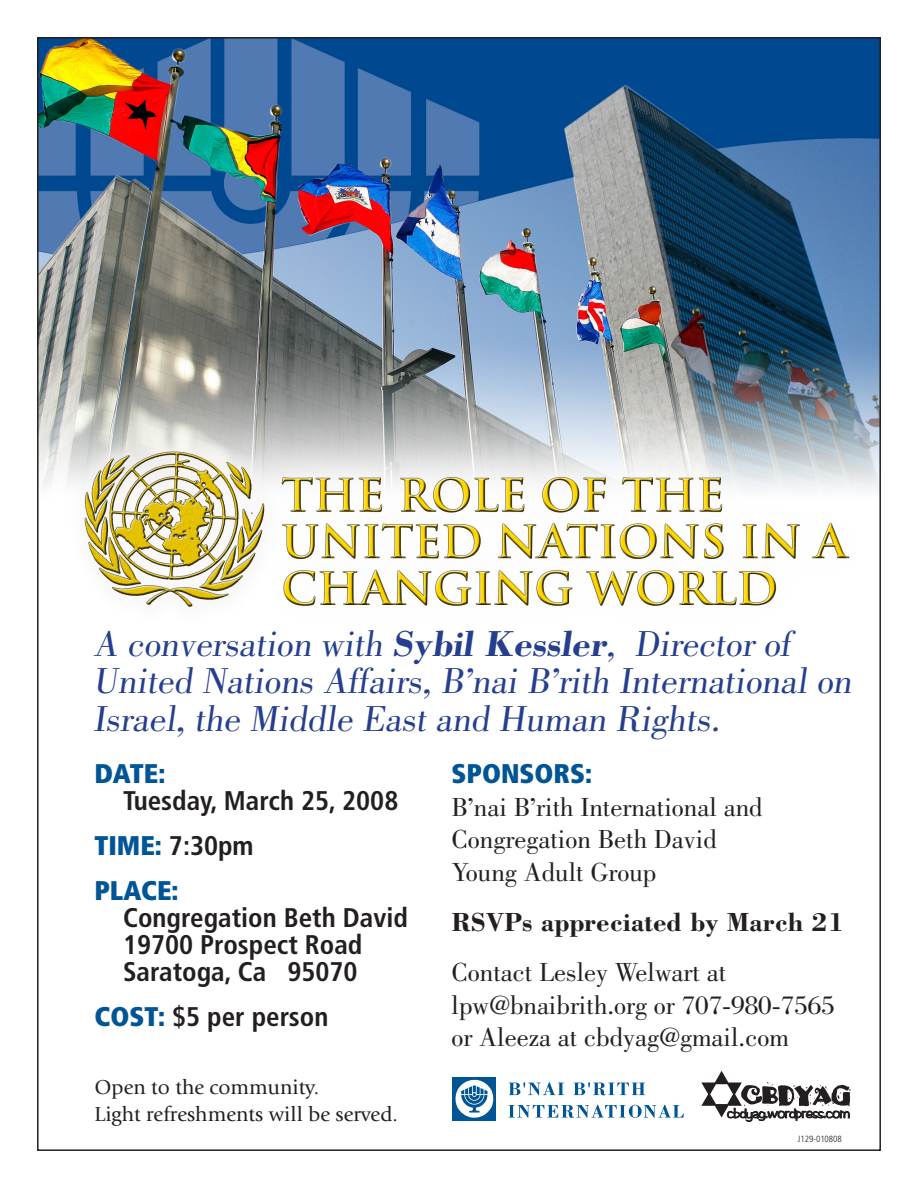
<style>
.page{position:relative;width:918px;height:1188px;background:#fff}
.page>*{position:absolute;margin:0;border:0;box-sizing:border-box;transform-origin:0 0}
.t1{font:37.2px/37.2px "Bodoni";color:#253f8e}
.t2{font:27px/32.4px "Bodoni";color:#231f20}
.t3{font:700 condensed 27px/27px "Frutiger";color:#231f20}
.t4{font:700 27px "Bodoni";color:#231f20}
.t5{font:21px/27px "Giovanni";color:#231f20}
.t6{font:300 condensed 9px "Frutiger";color:#231f20}
.s1{font-weight:700}
.s2{font-weight:900;color:#005595}
.s3{font-family:"Frutiger";font-weight:900;font-stretch:condensed;color:#005595}
</style>
<div class="page">
<img style="left:40px;top:40px;width:838px;height:1081px">
<div style="left:453px;top:1077px;width:43px;height:44px;background:#005595"></div>
<svg style="left:455px;top:1079px;width:39px;height:39px"></svg>
<svg style="left:509px;top:1082px;width:55px;height:13px"></svg>
<svg style="left:574px;top:1082px;width:71px;height:13px"></svg>
<svg style="left:509px;top:1105px;width:175px;height:13px"></svg>
<svg style="left:701px;top:1071px;width:150px;height:51px"></svg>
<p class="t1" style="left:93px;top:625px;width:766px">A conversation with <span class="s1">Sybil Kessler</span>, Director of<br>United Nations Affairs, B’nai B’rith International on<br>Israel, the Middle East and Human Rights.</p>
<p class="t3" style="left:123px;top:761px;width:277px;text-indent:-28px"><span class="s2">DATE:<br></span>Tuesday, March 25, 2008</p>
<p class="t3" style="left:94px;top:833px;width:161px"><span class="s2">TIME:</span> 7:30pm</p>
<p class="t3" style="left:123px;top:878px;width:286px;text-indent:-28px"><span class="s2">PLACE:<br></span>Congregation Beth David<br>19700 Prospect Road<br>Saratoga, Ca 95070</p>
<p class="t3" style="left:94px;top:1004px;width:235px"><span class="s2">COST:</span> $5 per person</p>
<p class="t2" style="left:452px;top:758px;width:313px"><span class="s3">SPONSORS:<br></span>B’nai B’rith International and<br>Congregation Beth David<br>Young Adult Group</p>
<p class="t4" style="left:452px;top:905px;width:394px">RSVPs appreciated by March 21</p>
<p class="t2" style="left:452px;top:956px;width:385px">Contact Lesley Welwart at lpw@bnaibrith.org or 707-980-7565 or Aleeza at cbdyag@gmail.com</p>
<p class="t5" style="left:94px;top:1074px;width:305px">Open to the community.<br>Light refreshments will be served.</p>
<p class="t6" style="left:798px;top:1134px;width:46px">J129-010808</p>
</div>
